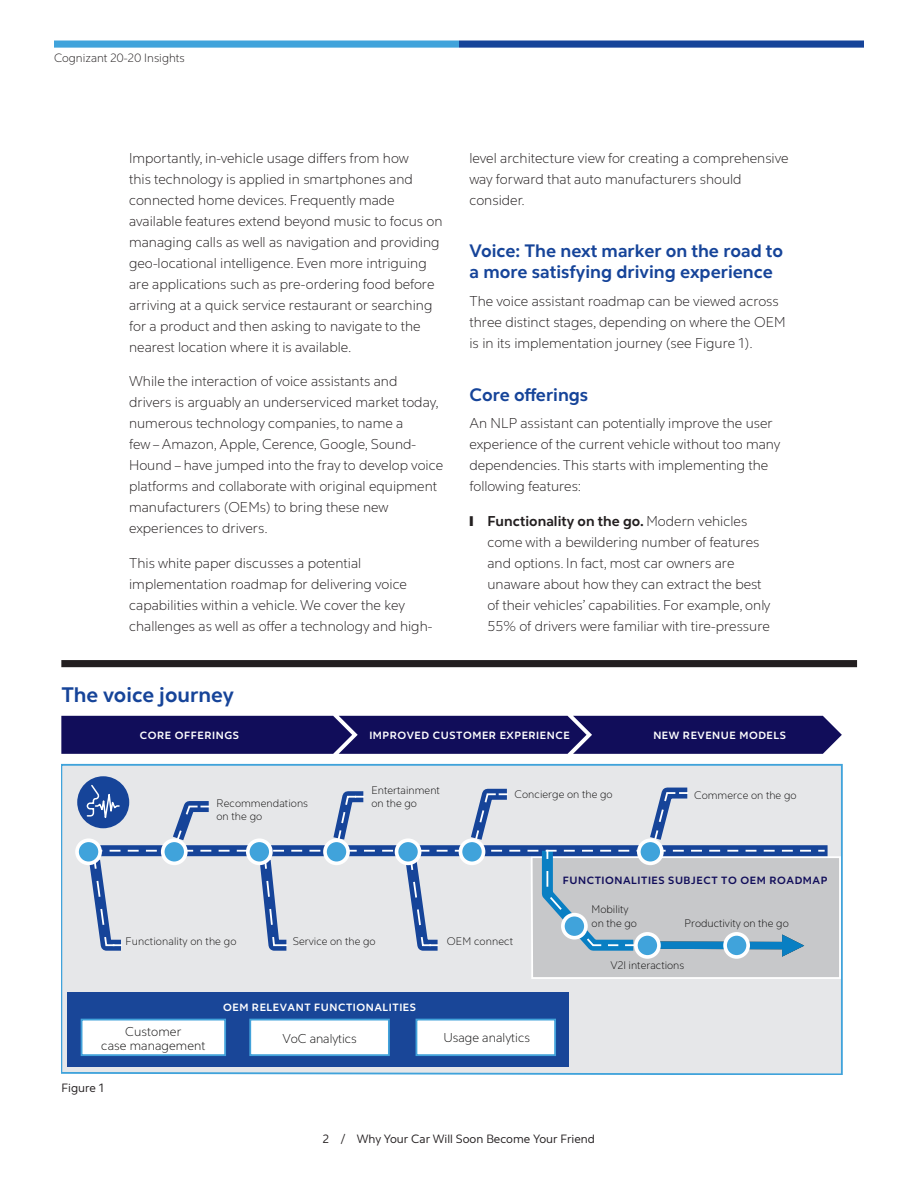
<style>
.page{position:relative;width:918px;height:1188px;background:#fff}
.page>*{position:absolute;margin:0;border:0;box-sizing:border-box;transform-origin:0 0}
.Chart_title_14_18{font:700 21px "Cognizant Sans";color:#164499}
.Heading_2_-_12_14{font:700 18px/21px "Cognizant Sans";color:#164499}
.Body_9_5_14{font:300 14.25px/21px "Cognizant Sans";color:#231f20}
.t1{font:300 12.75px/14.7px "Cognizant Sans";color:#131212;text-align:center}
.Folio_Centered_8_10{font:12px "Cognizant Sans";color:#231f20}
.t2{font:300 12px "Cognizant Sans";color:#231f20}
.Figure___8_11{font:12px "Cognizant Sans";color:#231f20}
.t3{font:300 10.95px/13.2px "Cognizant Sans";color:#131212}
.t4{font:700 10.5px "Cognizant Sans";letter-spacing:.05em;color:#fff}
.t5{font:700 10.5px "Cognizant Sans";letter-spacing:.05em;color:#110d5a}
.s1{font-weight:700}
</style>
<div class="page">
<div style="left:459px;top:40px;width:405px;height:8px;background:#164499"></div>
<div style="left:54px;top:40px;width:405px;height:8px;background:#40a3db"></div>
<div style="left:61px;top:660px;width:796px;height:7px;background:#231f20"></div>
<svg style="left:61px;top:763px;width:782px;height:311px;background:#dae1e7"></svg>
<div style="left:67px;top:993px;width:501px;height:74px;background:#194698"></div>
<div style="left:82px;top:1020px;width:143px;height:35px;background:#fff"></div>
<div style="left:81px;top:1019px;width:145px;height:37px;border:2px solid #42a2da"></div>
<div style="left:250px;top:1020px;width:139px;height:35px;background:#fff"></div>
<div style="left:249px;top:1019px;width:141px;height:37px;border:2px solid #42a2da"></div>
<div style="left:416px;top:1020px;width:139px;height:35px;background:#fff"></div>
<div style="left:416px;top:1019px;width:140px;height:37px;border:2px solid #42a2da"></div>
<div style="left:61px;top:716px;width:781px;height:38px;background:#110d5a"></div>
<svg style="left:77px;top:776px;width:52px;height:52px"></svg>
<div style="left:75px;top:838px;width:27px;height:27px;border:4px solid #fff;border-radius:50%"></div>
<svg style="left:79px;top:782px;width:762px;height:197px;background:#c7d0db"></svg>
<p class="t2" style="left:54px;top:51px;width:132px">Cognizant 20-20 Insights</p>
<p class="Body_9_5_14" style="left:129px;top:148px;width:315px">Importantly, in-vehicle usage differs from how<br>this technology is applied in smartphones and connected home devices. Frequently made available features extend beyond music to focus on managing calls as well as navigation and providing geo-locational intelligence. Even more intriguing are applications such as pre-ordering food before arriving at a quick service restaurant or searching for a product and then asking to navigate to the nearest location where it is available.</p>
<p class="Body_9_5_14" style="left:129px;top:371px;width:316px">While the interaction of voice assistants and drivers is arguably an underserviced market today, numerous technology companies, to name a<br>few – Amazon, Apple, Cerence, Google, Sound-Hound – have jumped into the fray to develop voice platforms and collaborate with original equipment manufacturers (OEMs) to bring these new experiences to drivers.</p>
<p class="Body_9_5_14" style="left:129px;top:553px;width:305px">This white paper discusses a potential implementation roadmap for delivering voice capabilities within a vehicle. We cover the key challenges as well as offer a technology and high-</p>
<p class="Body_9_5_14" style="left:469px;top:148px;width:321px">level architecture view for creating a comprehensive way forward that auto manufacturers should consider.</p>
<p class="Heading_2_-_12_14" style="left:469px;top:241px;width:315px">Voice: The next marker on the road to a more satisfying driving experience</p>
<p class="Body_9_5_14" style="left:469px;top:291px;width:318px">The voice assistant roadmap can be viewed across three distinct stages, depending on where the OEM is in its implementation journey (see Figure 1).</p>
<p class="Heading_2_-_12_14" style="left:469px;top:384px;width:120px">Core offerings</p>
<p class="Body_9_5_14" style="left:469px;top:413px;width:312px">An NLP assistant can potentially improve the user experience of the current vehicle without too many dependencies. This starts with implementing the following features:</p>
<p class="Body_9_5_14" style="left:487px;top:511px;width:285px;text-indent:-18px">❙ <span class="s1">Functionality on the go.</span> Modern vehicles come with a bewildering number of features and options. In fact, most car owners are unaware about how they can extract the best of their vehicles’ capabilities. For example, only 55% of drivers were familiar with tire-pressure</p>
<p class="Chart_title_14_18" style="left:61px;top:681px;width:174px">The voice journey</p>
<p class="t4" style="left:140px;top:729px;width:101px">CORE OFFERINGS</p>
<p class="t4" style="left:369px;top:729px;width:202px">IMPROVED CUSTOMER EXPERIENCE</p>
<p class="t4" style="left:653px;top:729px;width:134px">NEW REVENUE MODELS</p>
<p class="t3" style="left:216px;top:796px;width:93px">Recommendations on the go</p>
<p class="t3" style="left:371px;top:784px;width:70px">Entertainment on the go</p>
<p class="t3" style="left:515px;top:788px;width:100px">Concierge on the go</p>
<p class="t3" style="left:694px;top:789px;width:104px">Commerce on the go</p>
<p class="t5" style="left:563px;top:873px;width:266px">FUNCTIONALITIES SUBJECT TO OEM ROADMAP</p>
<p class="t3" style="left:592px;top:903px;width:47px">Mobility on the go</p>
<p class="t3" style="left:684px;top:917px;width:106px">Productivity on the go</p>
<p class="t3" style="left:125px;top:935px;width:113px">Functionality on the go</p>
<p class="t3" style="left:447px;top:935px;width:68px">OEM connect</p>
<p class="t3" style="left:293px;top:935px;width:84px">Service on the go</p>
<p class="t4" style="left:223px;top:1001px;width:194px">OEM RELEVANT FUNCTIONALITIES</p>
<p class="t1" style="left:101px;top:1024px;width:106px">Customer<br>case management</p>
<p class="t1" style="left:282px;top:1031px;width:76px">VoC analytics</p>
<p class="t1" style="left:443px;top:1031px;width:88px">Usage analytics</p>
<p class="Figure___8_11" style="left:61px;top:1081px;width:44px">Figure 1</p>
<p class="Folio_Centered_8_10" style="left:323px;top:1132px;width:274px">2 / Why Your Car Will Soon Become Your Friend</p>
<p class="t3" style="left:610px;top:959px;width:75px">V2I interactions</p>
</div>
